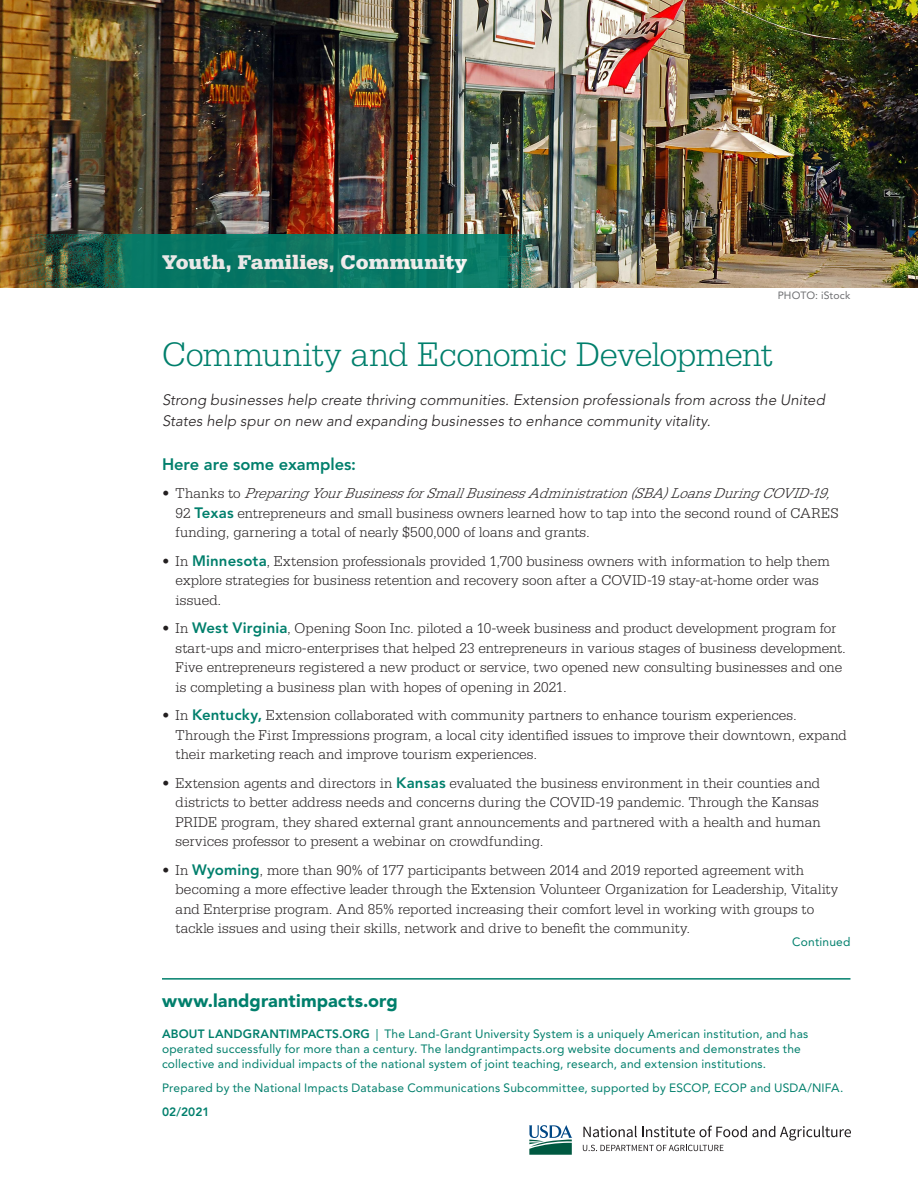
<style>
.page{position:relative;width:918px;height:1188px;background:#fff}
.page>*{position:absolute;margin:0;border:0;box-sizing:border-box;transform-origin:0 0}
.t1{font:300 36px "Serifa Std";letter-spacing:-.02em;color:#007f6c}
.t2{font:900 21px "Serifa Std";color:#fff}
.URL{font:900 18px "Avenir LT Std";letter-spacing:.005em;color:#007f6c}
.Subhead{font:800 16.5px "Avenir LT Std";color:#007f6c}
.Bulleted_text{font:300 15px/19.5px "Serifa Std";letter-spacing:.005em;color:#231f20}
.Intro{font:italic 300 15px/21px "Avenir LT Std";letter-spacing:.005em;color:#231f20}
.Boilerplate{font:12px/15px "Avenir LT Std";letter-spacing:.015em;color:#007f6c}
.Continued{font:12px "Avenir LT Std";letter-spacing:.015em;color:#007f6c}
.Boilerplate-2{font:800 12px "Avenir LT Std";color:#007f6c}
.Photo_credit{font:10.5px "Avenir LT Std";letter-spacing:.01em;color:#6c6d70}
.s1{font-style:italic}
.s2{font-family:"Avenir LT Std";font-weight:800;color:#007f6c}
.s3{font-weight:800}
</style>
<div class="page">
<img style="left:0;top:0;width:918px;height:288px">
<hr style="left:162px;top:978px;width:688px;height:2px;background:#007f6c">
<img style="left:0;top:234px;width:543px;height:54px">
<svg style="left:583px;top:1126px;width:268px;height:25px"></svg>
<svg style="left:529px;top:1125px;width:43px;height:30px"></svg>
<h2 class="t2" style="left:162px;top:249px;width:307px">Youth, Families, Community</h2>
<p class="Photo_credit" style="left:778px;top:289px;width:74px">PHOTO: iStock</p>
<h1 class="t1" style="left:162px;top:334px;width:612px">Community and Economic Development</h1>
<p class="Intro" style="left:162px;top:389px;width:664px">Strong businesses help create thriving communities. Extension professionals from across the United<br>States help spur on new and expanding businesses to enhance community vitality.</p>
<h2 class="Subhead" style="left:162px;top:454px;width:196px">Here are some examples:</h2>
<p class="Bulleted_text" style="left:176px;top:484px;width:665px;text-indent:-14px">• T h a n k s t o <span class="s1">PreparingYourBusinessforSmallBusinessAdministration(SBA)LoansDuringCOVID-19,<br></span>92 <span class="s2">Texas</span> entrepreneurs and small business owners learned how to tap into the second round of CARES funding, garnering a total of nearly $500,000 of loans and grants.</p>
<p class="Bulleted_text" style="left:176px;top:551px;width:656px;text-indent:-14px">• In <span class="s2">Minnesota</span>, Extension professionals provided 1,700 business owners with information to help them explore strategies for business retention and recovery soon after a COVID-19 stay-at-home order was issued.</p>
<p class="Bulleted_text" style="left:176px;top:619px;width:672px;text-indent:-14px">• In <span class="s2">West Virginia</span>, Opening Soon Inc. piloted a 10-week business and product development program for start-ups and micro-enterprises that helped 23 entrepreneurs in various stages of business development.<br>Five entrepreneurs registered a new product or service, two opened new consulting businesses and one is completing a business plan with hopes of opening in 2021.</p>
<p class="Bulleted_text" style="left:176px;top:706px;width:673px;text-indent:-14px">• In <span class="s2">Kentucky,</span> Extension collaborated with community partners to enhance tourism experiences.<br>Through the First Impressions program, a local city identified issues to improve their downtown, expand their marketing reach and improve tourism experiences.</p>
<p class="Bulleted_text" style="left:176px;top:773px;width:647px;text-indent:-14px">• Extension agents and directors in <span class="s2">Kansas</span> evaluated the business environment in their counties and districts to better address needs and concerns during the COVID-19 pandemic. Through the Kansas PRIDE program, they shared external grant announcements and partnered with a health and human services professor to present a webinar on crowdfunding.</p>
<p class="Bulleted_text" style="left:176px;top:860px;width:664px;text-indent:-14px">• In <span class="s2">Wyoming</span>, more than 90% of 177 participants between 2014 and 2019 reported agreement with becoming a more effective leader through the Extension Volunteer Organization for Leadership, Vitality and Enterprise program. And 85% reported increasing their comfort level in working with groups to tackle issues and using their skills, network and drive to benefit the community.</p>
<p class="Continued" style="left:792px;top:935px;width:60px">Continued</p>
<h2 class="URL" style="left:162px;top:989px;width:237px">www.landgrantimpacts.org</h2>
<p class="Boilerplate" style="left:162px;top:1027px;width:648px"><span class="s3">ABOUT LANDGRANTIMPACTS.ORG</span> | The Land-Grant University System is a uniquely American institution, and has operated successfully for more than a century. The landgrantimpacts.org website documents and demonstrates the collective and individual impacts of the national system of joint teaching, research, and extension institutions.</p>
<p class="Boilerplate" style="left:162px;top:1081px;width:683px">Prepared by the National Impacts Database Communications Subcommittee, supported by ESCOP, ECOP and USDA/NIFA.</p>
<p class="Boilerplate-2" style="left:162px;top:1105px;width:49px">02/2021</p>
</div>
